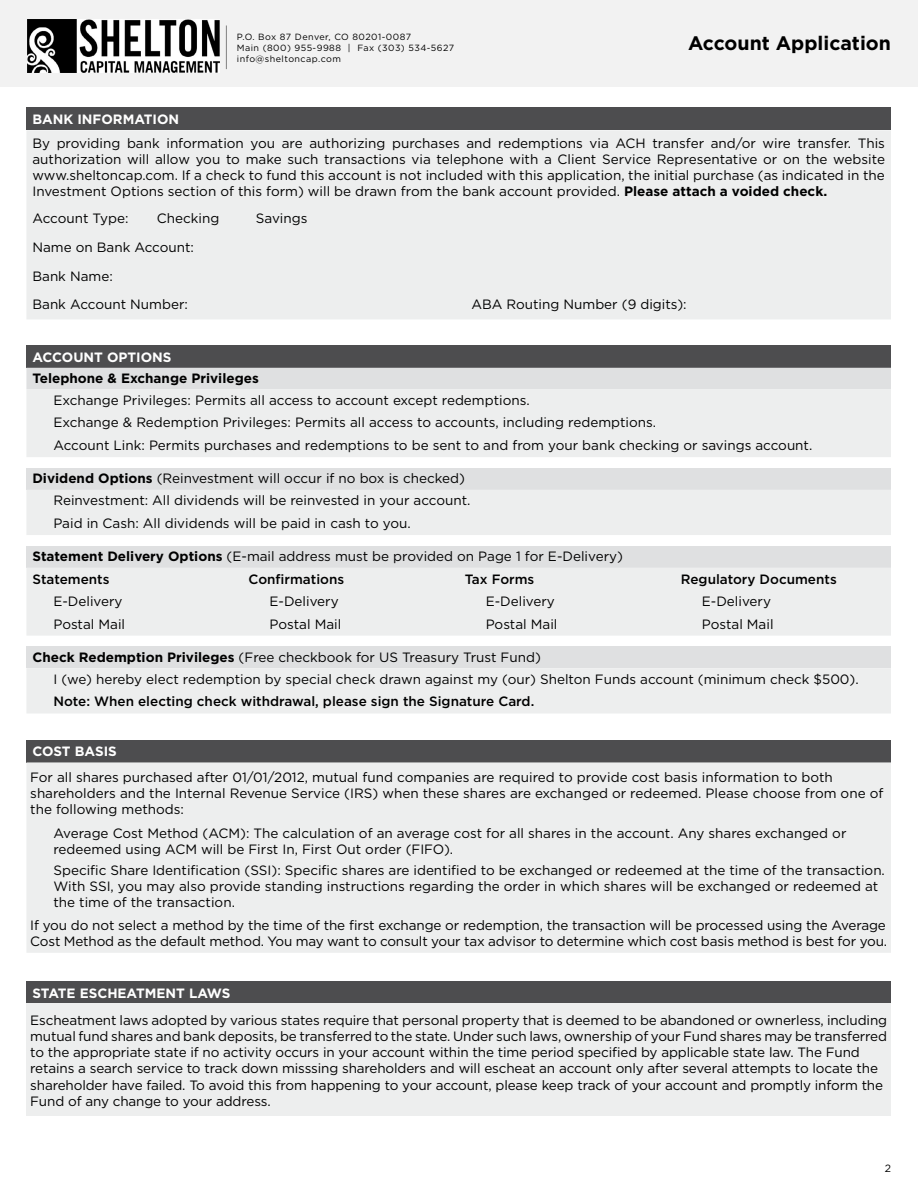
<style>
.page{position:relative;width:918px;height:1188px;background:#fff}
.page>*{position:absolute;margin:0;border:0;box-sizing:border-box;transform-origin:0 0}
.t1{font:700 19.5px "Gotham";color:#000}
.t2{font:13.5px/16.2px "Gotham";color:#000}
.t3{font:500 13.5px "Gotham";color:#000}
.t4{font:700 13.5px "Gotham";color:#fff}
.t5{font:700 13.5px "Gotham";color:#000}
.t6{font:10.5px "Gotham";color:#000}
.t7{font:9px/10.8px "Gotham";letter-spacing:.05em;color:#000}
.s1{font-weight:700}
.s2{font-weight:500}
</style>
<div class="page">
<div style="left:0;top:0;width:918px;height:87px;background:#f2f2f2"></div>
<img style="left:27px;top:19px;width:192px;height:53px">
<hr style="left:226px;top:26px;width:1px;height:43px;background:#808080">
<div style="left:26px;top:108px;width:865px;height:22px;background:#4d4d4f"></div>
<div style="left:26px;top:130px;width:865px;height:189px;background:#edeeee"></div>
<div style="left:26px;top:345px;width:865px;height:23px;background:#4d4d4f"></div>
<div style="left:26px;top:368px;width:865px;height:21px;background:#dfe0e1"></div>
<div style="left:26px;top:389px;width:865px;height:68px;background:#edeeee"></div>
<div style="left:26px;top:740px;width:865px;height:22px;background:#4d4d4f"></div>
<div style="left:26px;top:762px;width:865px;height:191px;background:#edeeee"></div>
<div style="left:26px;top:981px;width:865px;height:23px;background:#4d4d4f"></div>
<div style="left:26px;top:1004px;width:865px;height:112px;background:#edeeee"></div>
<div style="left:26px;top:468px;width:865px;height:22px;background:#dfe0e1"></div>
<div style="left:26px;top:490px;width:865px;height:45px;background:#edeeee"></div>
<div style="left:26px;top:647px;width:865px;height:21px;background:#dfe0e1"></div>
<div style="left:26px;top:668px;width:865px;height:45px;background:#edeeee"></div>
<div style="left:26px;top:546px;width:865px;height:22px;background:#dfe0e1"></div>
<div style="left:26px;top:568px;width:865px;height:68px;background:#edeeee"></div>
<p class="t7" style="left:237px;top:31px;width:219px">P.O. Box 87 Denver, CO 80201-0087<br>Main (800) 955-9988 | Fax (303) 534-5627 info@sheltoncap.com</p>
<h1 class="t1" style="left:688px;top:30px;width:204px">Account Application</h1>
<p class="t4" style="left:32px;top:111px;width:148px">BANK INFORMATION</p>
<p class="t2" style="left:32px;top:134px;width:854px;text-align:justify">By providing bank information you are authorizing purchases and redemptions via ACH transfer and/or wire transfer. This authorization will allow you to make such transactions via telephone with a Client Service Representative or on the website www.sheltoncap.com. If a check to fund this account is not included with this application, the initial purchase (as indicated in the Investment Options section of this form) will be drawn from the bank account provided. <span class="s1">Please attach a voided check.</span></p>
<p class="t2" style="left:32px;top:210px;width:98px">Account Type:</p>
<p class="t2" style="left:157px;top:210px;width:64px">Checking</p>
<p class="t2" style="left:256px;top:210px;width:53px">Savings</p>
<p class="t2" style="left:32px;top:233px;width:163px;line-height:28.7px">Name on Bank Account:<br>Bank Name:<br>Bank Account Number:</p>
<p class="t2" style="left:471px;top:296px;width:217px">ABA Routing Number (9 digits):</p>
<p class="t4" style="left:32px;top:348px;width:141px">ACCOUNT OPTIONS</p>
<p class="t5" style="left:32px;top:369px;width:228px">Telephone &amp; Exchange Privileges</p>
<p class="t2" style="left:53px;top:388px;width:760px;line-height:22.6px">Exchange Privileges: Permits all access to account except redemptions.<br>Exchange &amp; Redemption Privileges: Permits all access to accounts, including redemptions.<br>Account Link: Permits purchases and redemptions to be sent to and from your bank checking or savings account.</p>
<p class="t2" style="left:53px;top:467px;width:419px;line-height:22.4px;text-indent:-21px"><span class="s1">Dividend Options</span> (Reinvestment will occur if no box is checked)<br>Reinvestment: All dividends will be reinvested in your account.<br>Paid in Cash: All dividends will be paid in cash to you.</p>
<p class="t2" style="left:32px;top:545px;width:592px;line-height:23.1px"><span class="s1">Statement Delivery Options</span> (E-mail address must be provided on Page 1 for E-Delivery)<br><span class="s2">Statements</span></p>
<p class="t3" style="left:249px;top:571px;width:97px">Confirmations</p>
<p class="t3" style="left:465px;top:571px;width:71px">Tax Forms</p>
<p class="t3" style="left:681px;top:571px;width:157px">Regulatory Documents</p>
<p class="t2" style="left:53px;top:593px;width:71px">E-Delivery</p>
<p class="t2" style="left:270px;top:593px;width:71px">E-Delivery</p>
<p class="t2" style="left:486px;top:593px;width:71px">E-Delivery</p>
<p class="t2" style="left:702px;top:593px;width:71px">E-Delivery</p>
<p class="t2" style="left:53px;top:615px;width:73px">Postal Mail</p>
<p class="t2" style="left:270px;top:615px;width:73px">Postal Mail</p>
<p class="t2" style="left:486px;top:615px;width:73px">Postal Mail</p>
<p class="t2" style="left:702px;top:615px;width:73px">Postal Mail</p>
<p class="t2" style="left:53px;top:646px;width:807px;line-height:22px;text-indent:-21px"><span class="s1">Check Redemption Privileges</span> (Free checkbook for US Treasury Trust Fund)<br>I (we) hereby elect redemption by special check drawn against my (our) Shelton Funds account (minimum check $500).</p>
<p class="t3" style="left:53px;top:693px;width:482px">Note: When electing check withdrawal, please sign the Signature Card.</p>
<p class="t4" style="left:32px;top:743px;width:86px">COST BASIS</p>
<p class="t2" style="left:30px;top:769px;width:855px">For all shares purchased after 01/01/2012, mutual fund companies are required to provide cost basis information to both shareholders and the Internal Revenue Service (IRS) when these shares are exchanged or redeemed. Please choose from one of the following methods:</p>
<p class="t2" style="left:53px;top:825px;width:795px">Average Cost Method (ACM): The calculation of an average cost for all shares in the account. Any shares exchanged or redeemed using ACM will be First In, First Out order (FIFO).</p>
<p class="t2" style="left:53px;top:862px;width:833px">Specific Share Identification (SSI): Specific shares are identified to be exchanged or redeemed at the time of the transaction.<br>With SSI, you may also provide standing instructions regarding the order in which shares will be exchanged or redeemed at the time of the transaction.</p>
<p class="t2" style="left:30px;top:917px;width:858px">If you do not select a method by the time of the first exchange or redemption, the transaction will be processed using the Average<br>Cost Method as the default method. You may want to consult your tax advisor to determine which cost basis method is best for you.</p>
<p class="t4" style="left:32px;top:984px;width:199px">STATE ESCHEATMENT LAWS</p>
<p class="t2" style="left:30px;top:1012px;width:858px">Escheatment laws adopted by various states require that personal property that is deemed to be abandoned or ownerless, including mutual fund shares and bank deposits, be transferred to the state. Under such laws, ownership of your Fund shares may be transferred to the appropriate state if no activity occurs in your account within the time period specified by applicable state law. The Fund retains a search service to track down misssing shareholders and will escheat an account only after several attempts to locate the shareholder have failed. To avoid this from happening to your account, please keep track of your account and promptly inform the Fund of any change to your address.</p>
<p class="t6" style="left:885px;top:1161px;width:8px">2</p>
</div>
